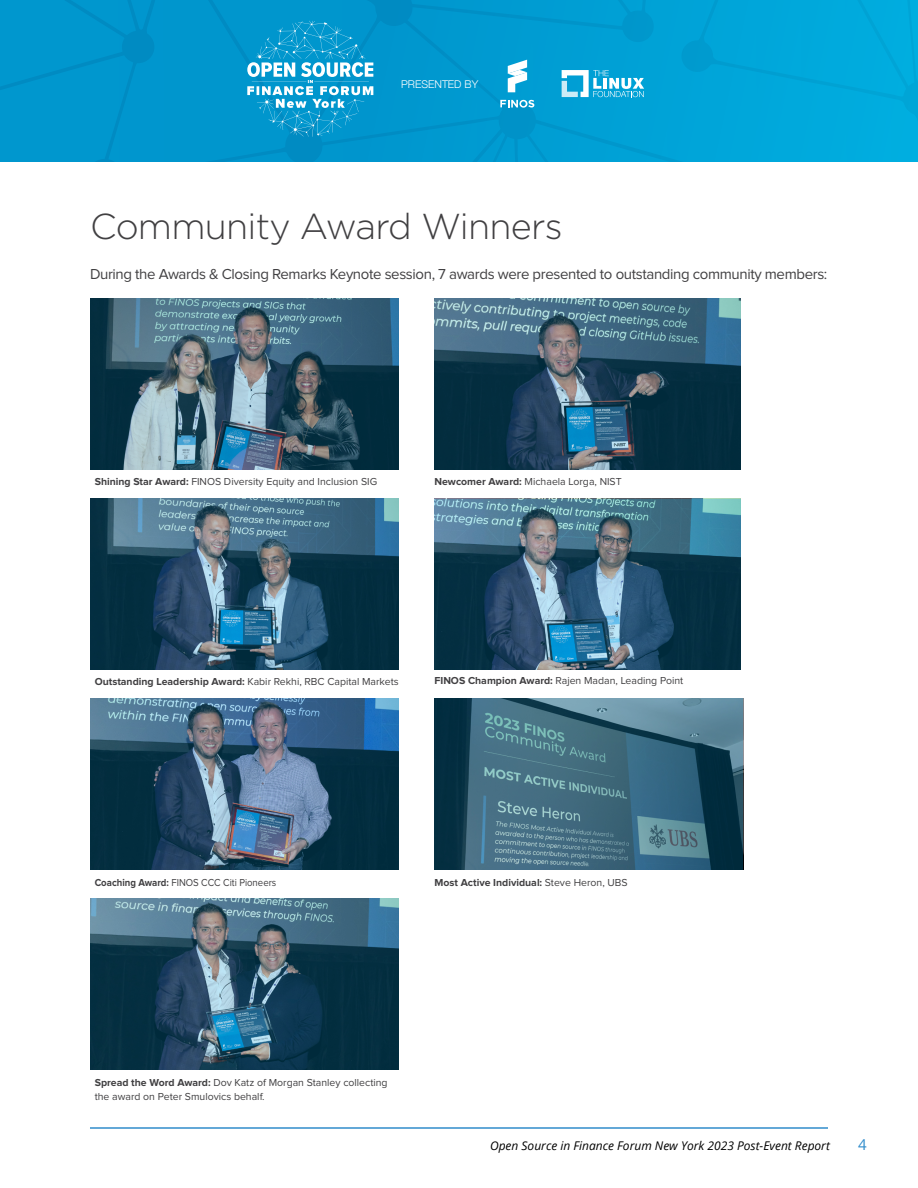
<style>
.page{position:relative;width:918px;height:1188px;background:#fff}
.page>*{position:absolute;margin:0;border:0;box-sizing:border-box;transform-origin:0 0}
.t1{font:300 36px "Gotham";letter-spacing:-.02em;color:#414042}
.Body_Copy{font:15px "Proxima Nova";letter-spacing:-.025em;color:#414042}
.t2{font:15px "Open Sans";color:#308ccb}
.t3{font:italic 12px "Open Sans";color:#000}
.t4{font:300 10.65px "Helvetica Neue";color:#fff}
.Photo_Caption{font:10.5px/13.5px "Proxima Nova";color:#414042}
.Photo_Caption-2{font:700 10.5px "Proxima Nova";color:#414042}
.Photo_Caption-3{font:10.5px "Proxima Nova";color:#414042;scale:.91 1}
.s1{font-weight:700}
.s2{font-weight:400}
</style>
<div class="page">
<hr style="left:90px;top:1127px;width:738px;height:2px;background:#308ccb">
<div style="left:0;top:0;width:918px;height:162px;background:#00a8db"></div>
<svg style="left:0;top:0;width:670px;height:162px"></svg>
<svg style="left:435px;top:698px;width:308px;height:172px;background:#3d687c"></svg>
<img style="left:90px;top:698px;width:309px;height:172px">
<svg style="left:90px;top:499px;width:309px;height:171px;background:#2d566d"></svg>
<svg style="left:90px;top:898px;width:309px;height:172px;background:#2b5267"></svg>
<svg style="left:434px;top:299px;width:307px;height:171px;background:#2b5267"></svg>
<svg style="left:434px;top:499px;width:307px;height:170px;background:#345f76"></svg>
<svg style="left:90px;top:299px;width:309px;height:171px;background:#436577"></svg>
<p class="t4" style="left:401px;top:75px;width:79px">PRESENTED BY</p>
<p class="t1" style="left:90px;top:204px;width:474px">Community Award Winners</p>
<p class="Body_Copy" style="left:90px;top:267px;width:739px">During the Awards &amp; Closing Remarks Keynote session, 7 awards were presented to outstanding community members:</p>
<p class="Photo_Caption" style="left:95px;top:475px;width:284px"><span class="s1">Shining Star Award:</span> FINOS Diversity Equity and Inclusion SIG</p>
<p class="Photo_Caption" style="left:434px;top:475px;width:189px"><span class="s1">Newcomer Award:</span> Michaela Lorga, NIST</p>
<p class="Photo_Caption" style="left:95px;top:675px;width:306px"><span class="s1">Outstanding Leadership Award:</span> Kabir Rekhi, RBC Capital Markets</p>
<p class="Photo_Caption" style="left:434px;top:675px;width:250px"><span class="s1">FINOS Champion Award:</span> Rajen Madan, Leading Point</p>
<p class="Photo_Caption-3" style="left:95px;top:877px;width:201px"><span class="s1">Coaching Award:</span> FINOS CCC Citi Pioneers</p>
<p class="Photo_Caption-2" style="left:434px;top:877px;width:195px">Most Active Individual: <span class="s2">Steve Heron, UBS</span></p>
<p class="Photo_Caption" style="left:95px;top:1076px;width:294px"><span class="s1">Spread the Word Award:</span> Dov Katz of Morgan Stanley collecting the award on Peter Smulovics behalf.</p>
<p class="t3" style="left:490px;top:1137px;width:341px">Open Source in Finance Forum New York 2023 Post-Event Report</p>
<h2 class="t2" style="left:858px;top:1134px;width:10px">4</h2>
</div>
